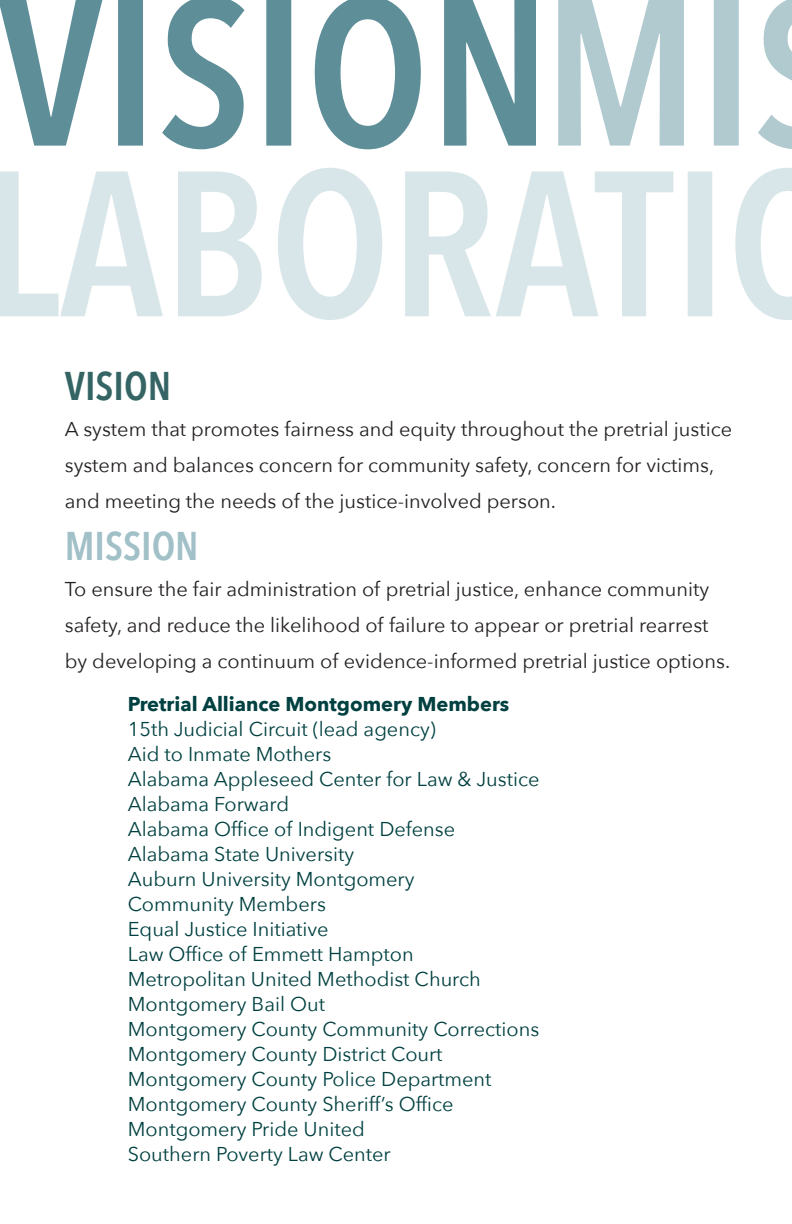
<style>
.page{position:relative;width:792px;height:1224px;background:#fff}
.page>*{position:absolute;margin:0;border:0;box-sizing:border-box;transform-origin:0 0}
.t1{font:600 40px "Avenir Next Condensed";color:#a1c0c7}
.t2{font:600 40px "Avenir Next Condensed";color:#356465}
.t3{font:20px "Avenir Next";color:#014040}
.t4{font:20px/36px "Avenir Next";color:#231f20}
.t5{font:700 20px "Avenir Next";color:#014040}
</style>
<div class="page">
<svg style="left:558px;top:0;width:234px;height:149px"></svg>
<svg style="left:0;top:0;width:536px;height:149px"></svg>
<svg style="left:0;top:168px;width:792px;height:152px"></svg>
<p class="t2" style="left:65px;top:351px;width:108px">VISION</p>
<p class="t4" style="left:65px;top:410px;width:669px">A system that promotes fairness and equity throughout the pretrial justice system and balances concern for community safety, concern for victims, and meeting the needs of the justice-involved person.</p>
<p class="t1" style="left:65px;top:511px;width:135px">MISSION</p>
<p class="t4" style="left:65px;top:570px;width:667px">To ensure the fair administration of pretrial justice, enhance community safety, and reduce the likelihood of failure to appear or pretrial rearrest by developing a continuum of evidence-informed pretrial justice options.</p>
<p class="t5" style="left:128px;top:687px;width:383px">Pretrial Alliance Montgomery Members</p>
<p class="t3" style="left:128px;top:712px;width:309px">15th Judicial Circuit (lead agency)</p>
<p class="t3" style="left:128px;top:737px;width:205px">Aid to Inmate Mothers</p>
<p class="t3" style="left:128px;top:762px;width:413px">Alabama Appleseed Center for Law &amp; Justice</p>
<p class="t3" style="left:128px;top:787px;width:163px">Alabama Forward</p>
<p class="t3" style="left:128px;top:812px;width:329px">Alabama Office of Indigent Defense</p>
<p class="t3" style="left:128px;top:837px;width:228px">Alabama State University</p>
<p class="t3" style="left:128px;top:862px;width:288px">Auburn University Montgomery</p>
<p class="t3" style="left:128px;top:887px;width:200px">Community Members</p>
<p class="t3" style="left:128px;top:912px;width:202px">Equal Justice Initiative</p>
<p class="t3" style="left:128px;top:937px;width:287px">Law Office of Emmett Hampton</p>
<p class="t3" style="left:128px;top:962px;width:355px">Metropolitan United Methodist Church</p>
<p class="t3" style="left:128px;top:987px;width:199px">Montgomery Bail Out</p>
<p class="t3" style="left:128px;top:1012px;width:413px">Montgomery County Community Corrections</p>
<p class="t3" style="left:128px;top:1037px;width:316px">Montgomery County District Court</p>
<p class="t3" style="left:128px;top:1062px;width:365px">Montgomery County Police Department</p>
<p class="t3" style="left:128px;top:1087px;width:327px">Montgomery County Sheriff’s Office</p>
<p class="t3" style="left:128px;top:1112px;width:239px">Montgomery Pride United</p>
<p class="t3" style="left:128px;top:1137px;width:265px">Southern Poverty Law Center</p>
</div>
